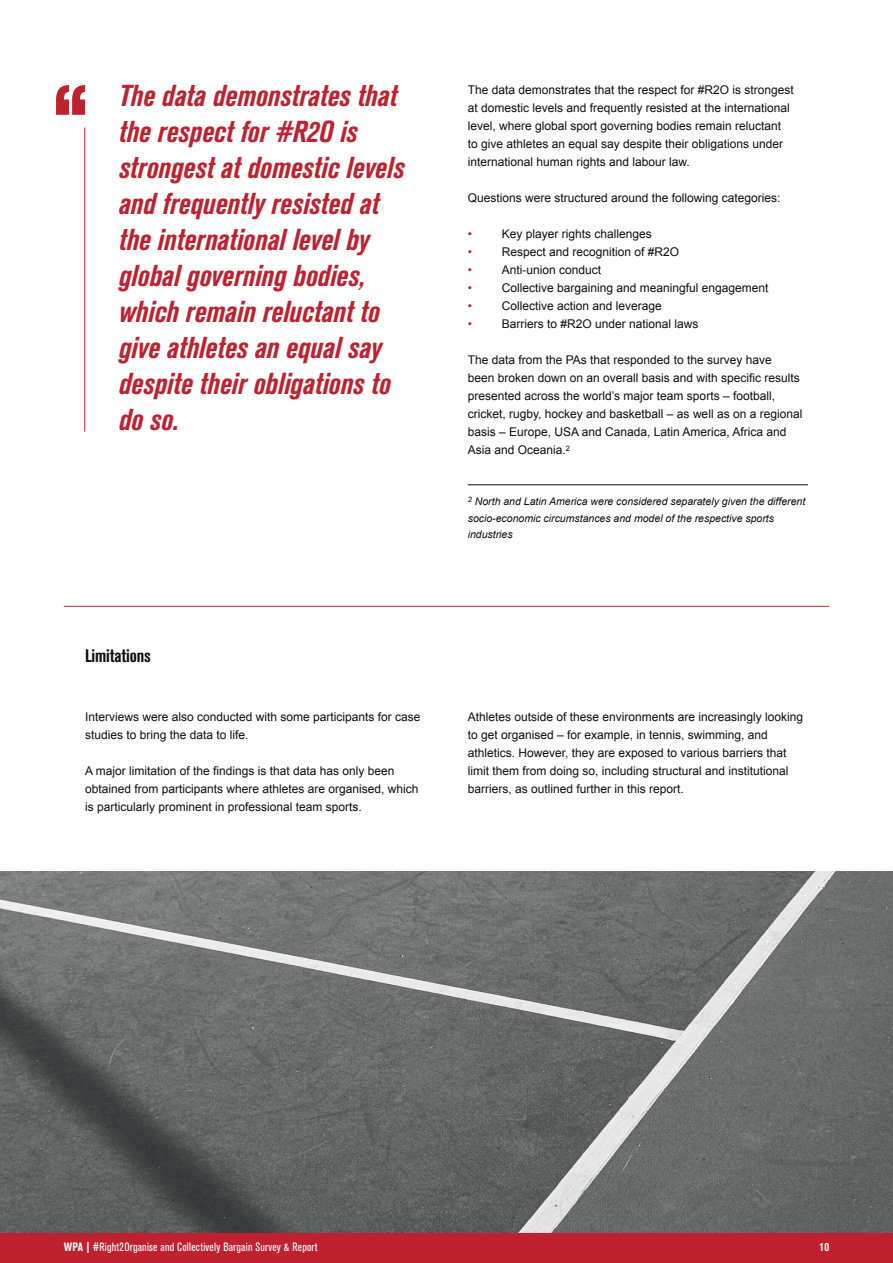
<style>
.page{position:relative;width:893px;height:1263px;background:#fff}
.page>*{position:absolute;margin:0;border:0;box-sizing:border-box;transform-origin:0 0}
.t1{font:italic 700 condensed 30px/36px "Akzidenz Grotesk BQ";color:#bf212e}
.Sub_Header{font:700 condensed 18px "Akzidenz Grotesk BQ";letter-spacing:-.01em;color:#0c0f0f}
.Body_Text{font:12px/18px "Arial";color:#0c0f0f}
.Body_Text_Indent_1{font:12px "Arial";color:#0c0f0f}
.t2{font:condensed 12px "Akzidenz Grotesk BQ";letter-spacing:.02em;color:#fff}
.Body_Text_Indent_1-2{font:12px "Arial";color:#bf212e}
.t3{font:700 condensed 12px "Akzidenz Grotesk BQ";color:#fff}
.Body_Text-2{font:italic 10.5px/16.5px "Arial";color:#0c0f0f}
.s1{font-weight:700}
</style>
<div class="page">
<svg style="left:56px;top:85px;width:29px;height:30px"></svg>
<hr style="left:84px;top:128px;width:1px;height:304px;background:#bf212e">
<hr style="left:468px;top:484px;width:340px;height:1px;background:#0c0f0f">
<hr style="left:64px;top:606px;width:765px;height:1px;background:#bf212e">
<img style="left:0;top:872px;width:893px;height:361px">
<div style="left:0;top:1233px;width:893px;height:30px;background:#bf212e"></div>
<p class="t1" style="left:119px;top:78px;width:287px">The data demonstrates that the respect for #R2O is strongest at domestic levels and frequently resisted at the international level by global governing bodies, which remain reluctant to give athletes an equal say despite their obligations to do so.</p>
<p class="Sub_Header" style="left:85px;top:645px;width:67px">Limitations</p>
<p class="Body_Text" style="left:85px;top:708px;width:337px">Interviews were also conducted with some participants for case studies to bring the data to life.</p>
<p class="Body_Text" style="left:85px;top:762px;width:335px">A major limitation of the findings is that data has only been obtained from participants where athletes are organised, which is particularly prominent in professional team sports.</p>
<p class="Body_Text" style="left:468px;top:81px;width:328px">The data demonstrates that the respect for #R2O is strongest at domestic levels and frequently resisted at the international level, where global sport governing bodies remain reluctant to give athletes an equal say despite their obligations under international human rights and labour law.</p>
<p class="Body_Text" style="left:468px;top:189px;width:314px">Questions were structured around the following categories:</p>
<p class="Body_Text_Indent_1-2" style="left:468px;top:226px;width:6px">•</p>
<p class="Body_Text_Indent_1" style="left:502px;top:226px;width:152px">Key player rights challenges</p>
<p class="Body_Text_Indent_1-2" style="left:468px;top:244px;width:6px">•</p>
<p class="Body_Text_Indent_1" style="left:502px;top:244px;width:179px">Respect and recognition of #R2O</p>
<p class="Body_Text_Indent_1-2" style="left:468px;top:262px;width:6px">•</p>
<p class="Body_Text_Indent_1" style="left:502px;top:262px;width:101px">Anti-union conduct</p>
<p class="Body_Text_Indent_1-2" style="left:468px;top:280px;width:6px">•</p>
<p class="Body_Text_Indent_1" style="left:502px;top:280px;width:268px">Collective bargaining and meaningful engagement</p>
<p class="Body_Text_Indent_1-2" style="left:468px;top:298px;width:6px">•</p>
<p class="Body_Text_Indent_1" style="left:502px;top:298px;width:162px">Collective action and leverage</p>
<p class="Body_Text_Indent_1-2" style="left:468px;top:316px;width:6px">•</p>
<p class="Body_Text_Indent_1" style="left:502px;top:316px;width:198px">Barriers to #R2O under national laws</p>
<p class="Body_Text" style="left:468px;top:351px;width:336px">The data from the PAs that responded to the survey have<br>been broken down on an overall basis and with specific results presented across the world’s major team sports – football, cricket, rugby, hockey and basketball – as well as on a regional basis – Europe, USA and Canada, Latin America, Africa and Asia and Oceania.<sup>2</sup></p>
<p class="Body_Text-2" style="left:468px;top:493px;width:339px"><sup>2</sup> North and Latin America were considered separately given the different socio-economic circumstances and model of the respective sports industries</p>
<p class="Body_Text" style="left:468px;top:708px;width:337px">Athletes outside of these environments are increasingly looking to get organised – for example, in tennis, swimming, and athletics. However, they are exposed to various barriers that limit them from doing so, including structural and institutional barriers, as outlined further in this report.</p>
<p class="t2" style="left:64px;top:1240px;width:255px"><span class="s1">WPA |</span> #Right2Organise and Collectively Bargain Survey &amp; Report</p>
<p class="t3" style="left:819px;top:1240px;width:11px">10</p>
</div>
